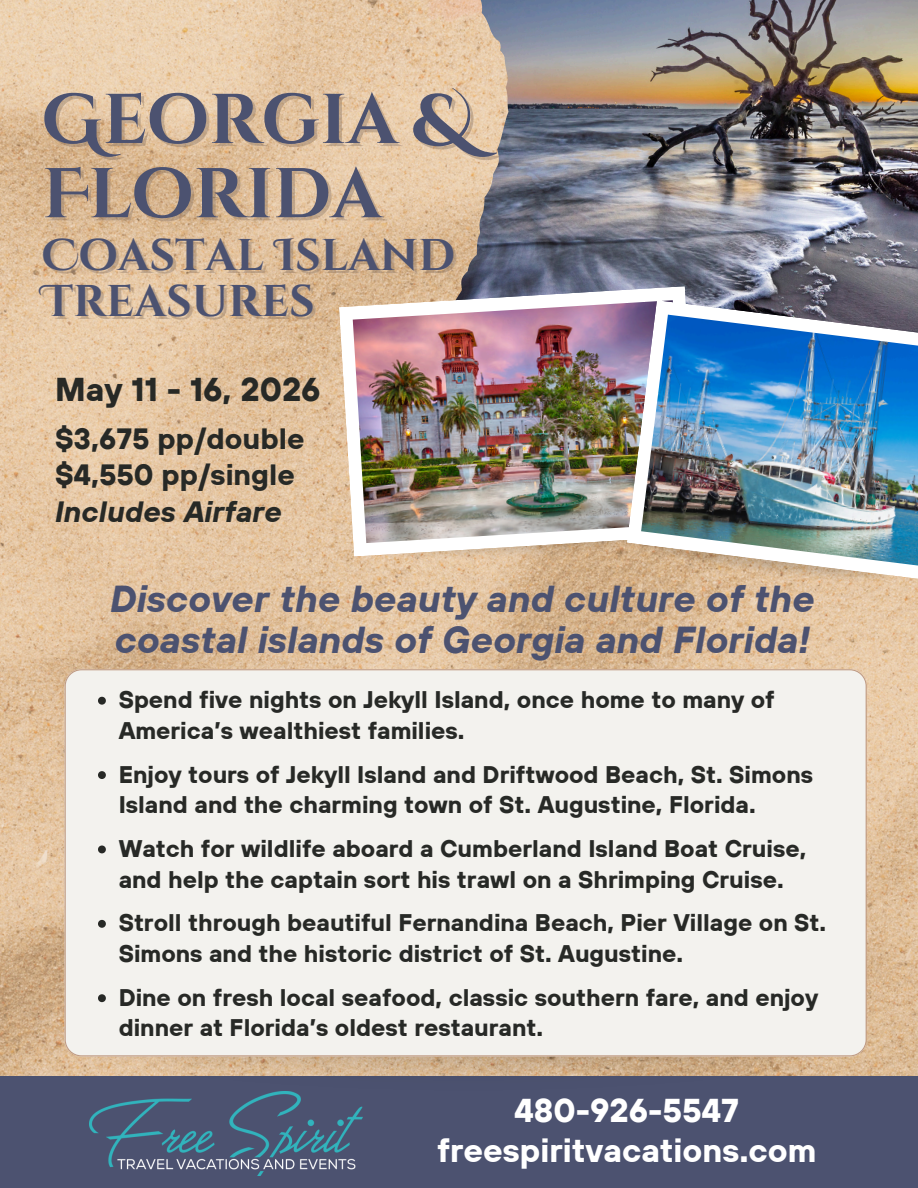
<style>
.page{position:relative;width:918px;height:1188px;background:#fff}
.page>*{position:absolute;margin:0;border:0;box-sizing:border-box;transform-origin:0 0}
.t1{font:700 73.05px "Cinzel Decorative";color:rgb(136 114 97/.4)}
.t2{font:700 70.2px "Cinzel Decorative";color:#4c5270}
.t3{font:700 44.4px "Cinzel Decorative";color:#4c5270}
.t4{font:italic 700 37.5px/40.5px "TT Hoves";color:#4c5270}
.t5{font:700 33px/40.5px "TT Hoves";color:#fff;text-align:center}
.t6{font:700 33px "TT Hoves";color:#272926}
.t7{font:700 29.25px/36.6px "TT Hoves";color:#272926}
.t8{font:700 24px/30.6px "TT Hoves";color:#272926}
.s1{font-style:italic}
</style>
<div class="page">
<img style="left:0;top:0;width:918px;height:1077px">
<div style="left:0;top:1077px;width:918px;height:111px;background:#4c5270"></div>
<img style="left:69px;top:1056px;width:798px;height:21px">
<div style="left:65px;top:669px;width:802px;height:387px;background:#f3f2ee"></div>
<img style="left:350px;top:0;width:72px;height:286px">
<img style="left:422px;top:0;width:496px;height:300px">
<svg style="left:339px;top:286px;width:361px;height:271px"></svg>
<img style="left:353px;top:300px;width:274px;height:243px">
<img style="left:627px;top:584px;width:280px;height:10px">
<img style="left:367px;top:463px;width:260px;height:113px">
<img style="left:627px;top:300px;width:291px;height:284px">
<img style="left:641px;top:315px;width:277px;height:255px">
<img style="left:90px;top:1091px;width:273px;height:85px">
<svg style="left:98px;top:697px;width:8px;height:8px"></svg>
<svg style="left:98px;top:771px;width:8px;height:8px"></svg>
<svg style="left:98px;top:846px;width:8px;height:7px"></svg>
<svg style="left:98px;top:920px;width:8px;height:8px"></svg>
<svg style="left:98px;top:994px;width:8px;height:8px"></svg>
<h1 class="t1" style="left:413px;top:77px;width:66px">&amp;</h1>
<p class="t2" style="left:42px;top:74px;width:357px">GEORGIA</p>
<h1 class="t2" style="left:42px;top:149px;width:341px">FLORIDA</h1>
<p class="t3" style="left:42px;top:227px;width:414px">COASTAL ISLAND</p>
<h3 class="t3" style="left:42px;top:273px;width:274px">TREASURES</h3>
<p class="t6" style="left:55px;top:368px;width:267px">May 11 - 16, 2026</p>
<h4 class="t7" style="left:55px;top:420px;width:251px">$3,675 pp/double $4,550 pp/single<br><span class="s1">Includes Airfare</span></h4>
<p class="t4" style="left:110px;top:578px;width:706px">Discover the beauty and culture of the coastal islands of Georgia and Florida!</p>
<p class="t8" style="left:119px;top:684px;width:658px">Spend five nights on Jekyll Island, once home to many of<br>America’s wealthiest families.</p>
<p class="t8" style="left:119px;top:758px;width:696px">Enjoy tours of Jekyll Island and Driftwood Beach, St. Simons<br>Island and the charming town of St. Augustine, Florida.</p>
<h2 class="t8" style="left:119px;top:833px;width:689px">Watch for wildlife aboard a Cumberland Island Boat Cruise, and help the captain sort his trawl on a Shrimping Cruise.</h2>
<p class="t8" style="left:119px;top:907px;width:709px">Stroll through beautiful Fernandina Beach, Pier Village on St.<br>Simons and the historic district of St. Augustine.</p>
<p class="t8" style="left:119px;top:981px;width:701px">Dine on fresh local seafood, classic southern fare, and enjoy dinner at Florida’s oldest restaurant.</p>
<p class="t5" style="left:437px;top:1089px;width:381px">480-926-5547 freespiritvacations.com</p>
</div>
